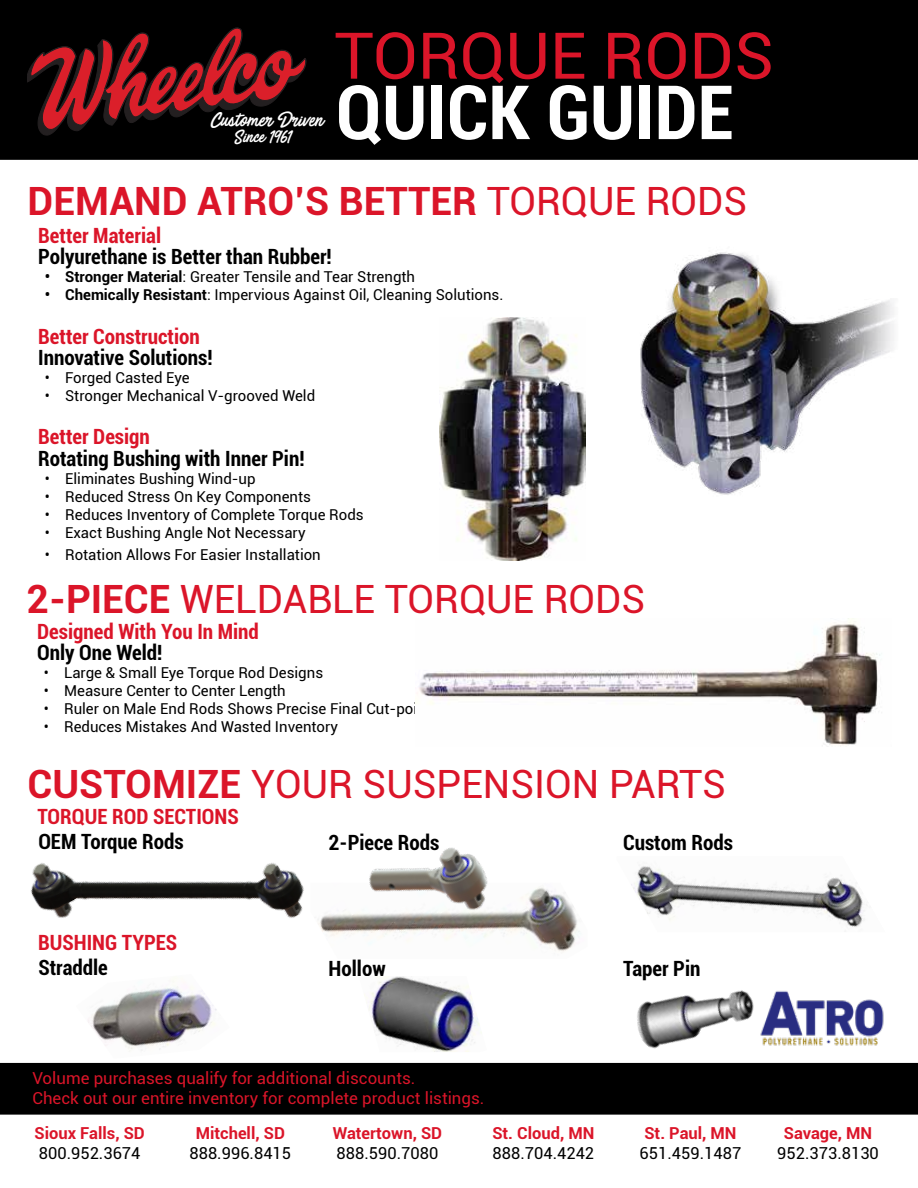
<style>
.page{position:relative;width:918px;height:1188px;background:#fff}
.page>*{position:absolute;margin:0;border:0;box-sizing:border-box;transform-origin:0 0}
.t1{font:700 condensed 75px "Roboto";color:#fff}
.t2{font:64.5px "Roboto";color:#db1529}
.t3{font:39px "Roboto";color:#db1529}
.t4{font:700 39px "Roboto";color:#db1529}
.t5{font:700 condensed 21px "Roboto";color:#000}
.t6{font:700 condensed 21px "Roboto";color:#db1529}
.t7{font:18.3px "Painted Paradise";color:#fff}
.t8{font:16.5px/19.8px "Roboto";color:#db1529}
.t9{font:16.5px "Roboto";color:#000101}
.t10{font:700 16.5px "Roboto";color:#db1529}
.t11{font:16.05px "Painted Paradise";color:#fff}
.t12{font:15px "Roboto";color:#000}
.s1{font-weight:400}
.s2{font-weight:700}
</style>
<div class="page">
<div style="left:0;top:0;width:918px;height:160px;background:#000"></div>
<svg style="left:28px;top:28px;width:278px;height:107px;background:#470e12"></svg>
<div style="left:0;top:1063px;width:918px;height:52px;background:#000"></div>
<img style="left:774px;top:991px;width:110px;height:55px">
<img style="left:640px;top:252px;width:254px;height:243px">
<img style="left:439px;top:318px;width:147px;height:243px">
<img style="left:416px;top:618px;width:464px;height:128px">
<img style="left:631px;top:866px;width:236px;height:61px">
<img style="left:318px;top:887px;width:262px;height:65px">
<img style="left:31px;top:863px;width:273px;height:55px">
<img style="left:329px;top:847px;width:207px;height:67px">
<img style="left:637px;top:990px;width:137px;height:59px">
<img style="left:88px;top:980px;width:129px;height:71px">
<img style="left:364px;top:976px;width:118px;height:76px">
<p class="t7" style="left:211px;top:111px;width:113px">Customer Driven</p>
<p class="t11" style="left:235px;top:129px;width:59px">Since 1961</p>
<h2 class="t2" style="left:334px;top:11px;width:441px">TORQUE RODS</h2>
<h1 class="t1" style="left:336px;top:60px;width:400px">QUICK GUIDE</h1>
<h3 class="t4" style="left:28px;top:174px;width:721px">DEMAND ATRO’S BETTER <span class="s1">TORQUE RODS</span></h3>
<h3 class="t6" style="left:38px;top:221px;width:124px">Better Material</h3>
<h3 class="t5" style="left:38px;top:242px;width:295px">Polyurethane is Better than Rubber!</h3>
<p class="t12" style="left:45px;top:266px;width:372px"><span class="s2">• Stronger Material</span>: Greater Tensile and Tear Strength</p>
<p class="t12" style="left:45px;top:284px;width:460px"><span class="s2">• Chemically Resistant</span>: Impervious Against Oil, Cleaning Solutions.</p>
<h3 class="t6" style="left:38px;top:321px;width:163px">Better Construction</h3>
<h3 class="t5" style="left:38px;top:343px;width:176px">Innovative Solutions!</h3>
<p class="t12" style="left:45px;top:367px;width:146px">• Forged Casted Eye</p>
<p class="t12" style="left:45px;top:385px;width:272px">• Stronger Mechanical V-grooved Weld</p>
<h3 class="t6" style="left:38px;top:422px;width:113px">Better Design</h3>
<h3 class="t5" style="left:38px;top:444px;width:268px">Rotating Bushing with Inner Pin!</h3>
<p class="t12" style="left:45px;top:468px;width:212px">• Eliminates Bushing Wind-up</p>
<p class="t12" style="left:45px;top:486px;width:268px">• Reduced Stress On Key Components</p>
<p class="t12" style="left:45px;top:504px;width:320px">• Reduces Inventory of Complete Torque Rods</p>
<p class="t12" style="left:45px;top:522px;width:262px">• Exact Bushing Angle Not Necessary</p>
<p class="t12" style="left:45px;top:544px;width:277px">• Rotation Allows For Easier Installation</p>
<h3 class="t3" style="left:27px;top:572px;width:620px"><span class="s2">2-PIECE</span> WELDABLE TORQUE RODS</h3>
<h3 class="t6" style="left:37px;top:617px;width:223px">Designed With You In Mind</h3>
<h3 class="t5" style="left:37px;top:638px;width:127px">Only One Weld!</h3>
<p class="t12" style="left:44px;top:663px;width:281px">• Large &amp; Small Eye Torque Rod Designs</p>
<p class="t12" style="left:44px;top:681px;width:243px">• Measure Center to Center Length</p>
<p class="t12" style="left:44px;top:699px;width:388px">• Ruler on Male End Rods Shows Precise Final Cut-point</p>
<p class="t12" style="left:44px;top:717px;width:296px">• Reduces Mistakes And Wasted Inventory</p>
<h3 class="t3" style="left:28px;top:757px;width:700px"><span class="s2">CUSTOMIZE</span> YOUR SUSPENSION PARTS</h3>
<h3 class="t6" style="left:38px;top:802px;width:203px">TORQUE ROD SECTIONS</h3>
<h3 class="t5" style="left:38px;top:826px;width:147px">OEM Torque Rods</h3>
<h3 class="t5" style="left:329px;top:828px;width:112px">2-Piece Rods</h3>
<h3 class="t5" style="left:623px;top:828px;width:111px">Custom Rods</h3>
<h3 class="t6" style="left:38px;top:928px;width:141px">BUSHING TYPES</h3>
<h3 class="t5" style="left:38px;top:953px;width:71px">Straddle</h3>
<h3 class="t5" style="left:329px;top:954px;width:59px">Hollow</h3>
<h3 class="t5" style="left:623px;top:954px;width:79px">Taper Pin</h3>
<p class="t8" style="left:32px;top:1067px;width:453px">Volume purchases qualify for additional discounts.<br>Check out our entire inventory for complete product listings.</p>
<p class="t10" style="left:35px;top:1121px;width:112px">Sioux Falls, SD</p>
<p class="t9" style="left:39px;top:1141px;width:103px">800.952.3674</p>
<p class="t10" style="left:196px;top:1121px;width:91px">Mitchell, SD</p>
<p class="t9" style="left:189px;top:1141px;width:103px">888.996.8415</p>
<p class="t10" style="left:333px;top:1121px;width:111px">Watertown, SD</p>
<p class="t9" style="left:337px;top:1141px;width:103px">888.590.7080</p>
<p class="t10" style="left:492px;top:1121px;width:104px">St. Cloud, MN</p>
<p class="t9" style="left:493px;top:1141px;width:103px">888.704.4242</p>
<p class="t10" style="left:644px;top:1121px;width:94px">St. Paul, MN</p>
<p class="t9" style="left:640px;top:1141px;width:103px">651.459.1487</p>
<p class="t10" style="left:784px;top:1121px;width:90px">Savage, MN</p>
<p class="t9" style="left:777px;top:1141px;width:103px">952.373.8130</p>
</div>
